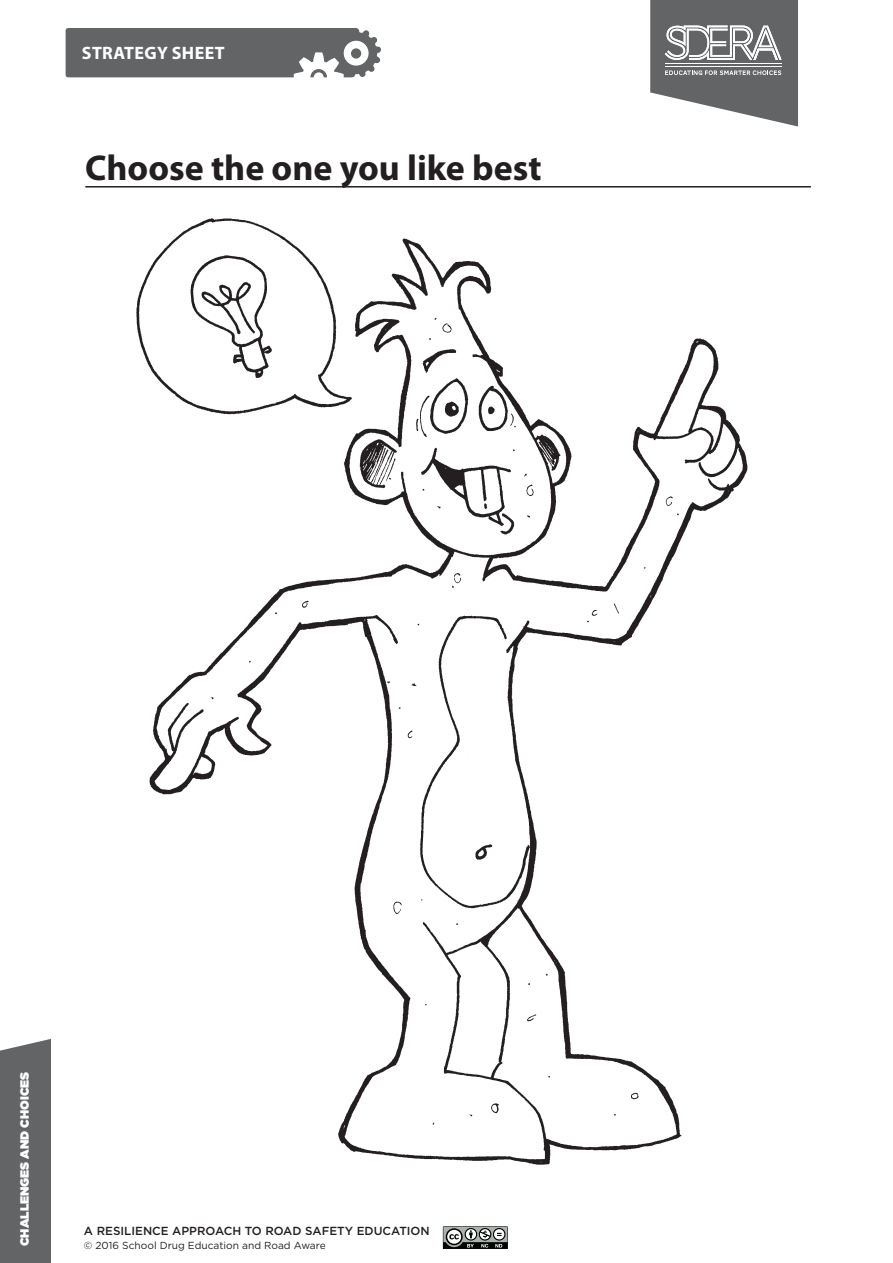
<style>
.page{position:relative;width:893px;height:1263px;background:#fff}
.page>*{position:absolute;margin:0;border:0;box-sizing:border-box;transform-origin:0 0}
.t1{font:700 36px "Myriad Pro";color:#231f20}
.t2{font:700 18px "Myriad Pro";letter-spacing:.02em;color:#fff}
.t3{font:900 12px "Gotham";color:#fff}
.t4{font:500 11.7px "Gotham";color:#231f20}
.t5{font:10.2px "Gotham";color:#231f20}
</style>
<div class="page">
<svg style="left:66px;top:28px;width:315px;height:49px;background:#717274"></svg>
<div style="left:0;top:1039px;width:51px;height:224px;background:#636466"></div>
<svg style="left:650px;top:0;width:148px;height:127px"></svg>
<svg style="left:443px;top:1226px;width:65px;height:23px"></svg>
<hr style="left:86px;top:186px;width:724px;height:2px;background:#231f20">
<img style="left:136px;top:218px;width:612px;height:947px">
<h2 class="t2" style="left:82px;top:46px;width:144px">STRATEGY SHEET</h2>
<h1 class="t1" style="left:85px;top:154px;width:458px">Choose the one you like best</h1>
<p class="t3" style="left:20px;top:1246px;width:176px;rotate:-90deg">CHALLENGES AND CHOICES</p>
<p class="t4" style="left:84px;top:1226px;width:347px">A RESILIENCE APPROACH TO ROAD SAFETY EDUCATION</p>
<p class="t5" style="left:84px;top:1241px;width:243px">© 2016 School Drug Education and Road Aware</p>
</div>
